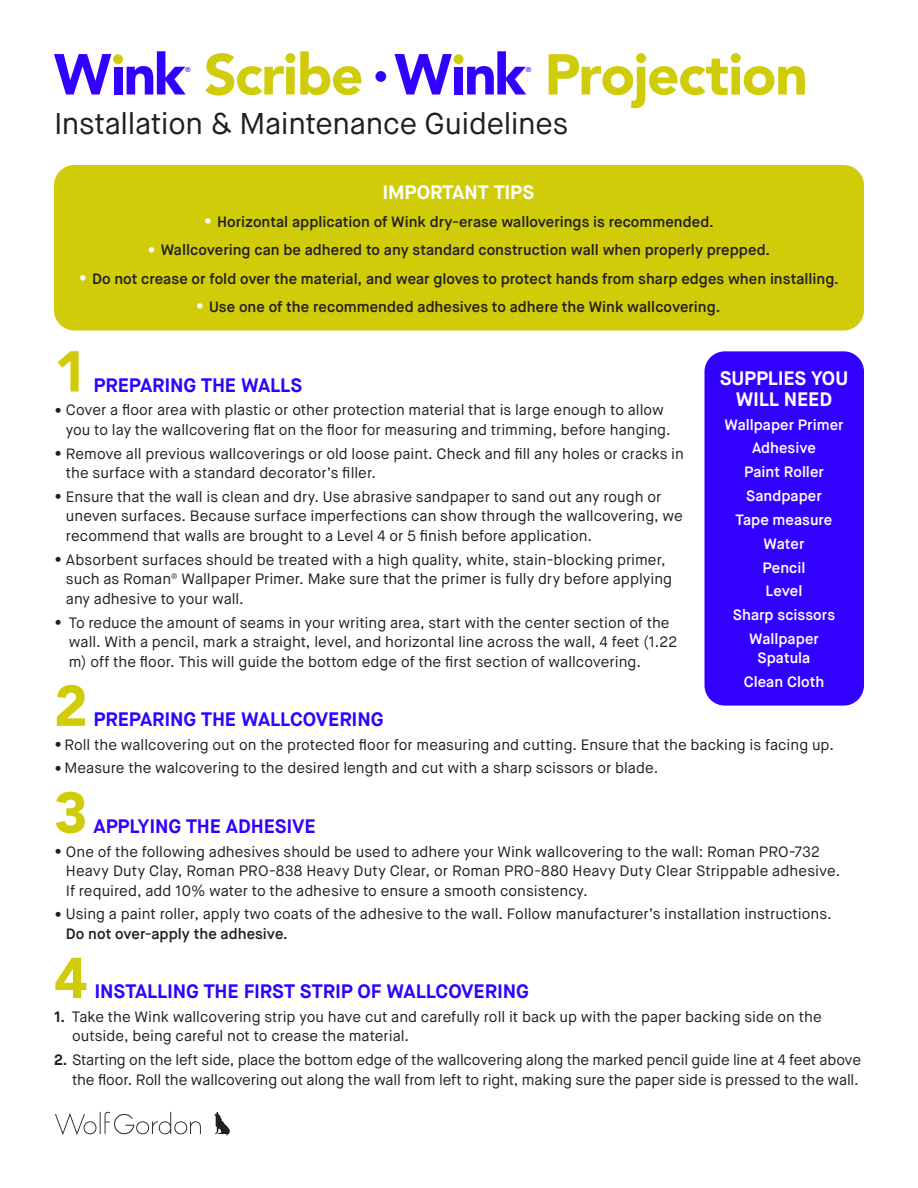
<style>
.page{position:relative;width:918px;height:1188px;background:#fff}
.page>*{position:absolute;margin:0;border:0;box-sizing:border-box;transform-origin:0 0}
.t1{font:900 57px "Avenir";letter-spacing:-.025em;color:#d0cc09}
.t2{font:30px "Maison Neue";letter-spacing:-.01em;color:#231f20}
.t3{font:700 19.5px "Maison Neue";letter-spacing:-.005em;color:#3200ff}
.t4{font:700 19.5px/21px "Maison Neue";letter-spacing:-.005em;color:#fff;text-align:center}
.t5{font:15px/19.5px "Maison Neue";color:#231f20}
.t6{font:600 15px "Maison Neue";color:#231f20}
.t7{font:600 15px/23.9px "Maison Neue";color:#fff;text-align:center}
.t8{font:6.9px "Avenir";color:#3200ff}
.s1{font-size:30px;color:#3200ff}
.s2{font-size:24px;color:#fff}
.s3{font-size:27px}
.s4{font-weight:600}
.s5{font-weight:700}
</style>
<div class="page">
<div style="left:54px;top:165px;width:810px;height:165px;background:#d0cc09;border-radius:20px"></div>
<svg style="left:215px;top:1112px;width:15px;height:24px"></svg>
<svg style="left:55px;top:1112px;width:146px;height:23px"></svg>
<div style="left:705px;top:351px;width:159px;height:355px;background:#3200ff;border-radius:20px"></div>
<div style="left:454px;top:54px;width:10px;height:10px;background:#d0cc09;border-radius:50%"></div>
<div style="left:454px;top:67px;width:9px;height:27px;background:#3200ff"></div>
<svg style="left:467px;top:51px;width:59px;height:43px"></svg>
<svg style="left:394px;top:54px;width:58px;height:41px"></svg>
<div style="left:113px;top:54px;width:10px;height:10px;background:#d0cc09;border-radius:50%"></div>
<div style="left:114px;top:67px;width:8px;height:27px;background:#3200ff"></div>
<svg style="left:127px;top:51px;width:59px;height:43px"></svg>
<svg style="left:54px;top:54px;width:57px;height:41px"></svg>
<h1 class="t1" style="left:204px;top:26px;width:186px">Scribe <span class="s1">•</span></h1>
<h1 class="t1" style="left:545px;top:26px;width:265px">Projection</h1>
<h2 class="t2" style="left:54px;top:104px;width:516px">Installation &amp; Maintenance Guidelines</h2>
<p class="t8" style="left:185px;top:64px;width:7px">®</p>
<p class="t8" style="left:526px;top:64px;width:7px">®</p>
<h3 class="t4" style="left:382px;top:182px;width:153px">IMPORTANT TIPS</h3>
<p class="t6" style="left:204px;top:212px;width:511px"><span class="s2">•</span> Horizontal application of Wink dry-erase walloverings is recommended.</p>
<p class="t6" style="left:148px;top:241px;width:624px"><span class="s2">•</span> Wallcovering can be adhered to any standard construction wall when properly prepped.</p>
<p class="t6" style="left:79px;top:269px;width:761px"><span class="s2">•</span> Do not crease or fold over the material, and wear gloves to protect hands from sharp edges when installing.</p>
<p class="t6" style="left:196px;top:297px;width:526px"><span class="s2">•</span> Use one of the recommended adhesives to adhere the Wink wallcovering.</p>
<h1 class="t1" style="left:54px;top:323px;width:35px">1</h1>
<h3 class="t4" style="left:720px;top:368px;width:130px">SUPPLIES YOU<br>WILL NEED</h3>
<p class="t7" style="left:724px;top:413px;width:121px">Wallpaper Primer<br>Adhesive<br>Paint Roller<br>Sandpaper<br>Tape measure<br>Water<br>Pencil<br>Level<br>Sharp scissors<br>Wallpaper</p>
<p class="t7" style="left:744px;top:646px;width:82px">Spatula<br>Clean Cloth</p>
<h3 class="t3" style="left:94px;top:372px;width:210px">PREPARING THE WALLS</h3>
<p class="t5" style="left:66px;top:401px;width:606px;text-indent:-12px"><span class="s3">•</span> Cover a floor area with plastic or other protection material that is large enough to allow you to lay the wallcovering flat on the floor for measuring and trimming, before hanging.</p>
<p class="t5" style="left:66px;top:444px;width:620px;text-indent:-12px"><span class="s3">•</span> Remove all previous wallcoverings or old loose paint. Check and fill any holes or cracks in the surface with a standard decorator’s filler.</p>
<p class="t5" style="left:66px;top:487px;width:619px;text-indent:-12px"><span class="s3">•</span> Ensure that the wall is clean and dry. Use abrasive sandpaper to sand out any rough or uneven surfaces. Because surface imperfections can show through the wallcovering, we recommend that walls are brought to a Level 4 or 5 finish before application.</p>
<p class="t5" style="left:66px;top:550px;width:608px;text-indent:-12px"><span class="s3">•</span> Absorbent surfaces should be treated with a high quality, white, stain-blocking primer, such as Roman® Wallpaper Primer. Make sure that the primer is fully dry before applying any adhesive to your wall.</p>
<p class="t5" style="left:69px;top:613px;width:610px;text-indent:-15px"><span class="s3">•</span> To reduce the amount of seams in your writing area, start with the center section of the wall. With a pencil, mark a straight, level, and horizontal line across the wall, 4 feet (1.22 m) off the floor. This will guide the bottom edge of the first section of wallcovering.</p>
<h1 class="t1" style="left:54px;top:657px;width:35px">2</h1>
<h3 class="t3" style="left:94px;top:707px;width:291px">PREPARING THE WALLCOVERING</h3>
<p class="t5" style="left:54px;top:735px;width:782px"><span class="s3">•</span>Roll the wallcovering out on the protected floor for measuring and cutting. Ensure that the backing is facing up.</p>
<p class="t5" style="left:54px;top:759px;width:606px"><span class="s3">•</span> Measure the walcovering to the desired length and cut with a sharp scissors or blade.</p>
<h1 class="t1" style="left:54px;top:764px;width:35px">3</h1>
<h3 class="t3" style="left:94px;top:814px;width:224px">APPLYING THE ADHESIVE</h3>
<p class="t5" style="left:66px;top:842px;width:776px;text-indent:-12px"><span class="s3">•</span> One of the following adhesives should be used to adhere your Wink wallcovering to the wall: Roman PRO-732<br>Heavy Duty Clay, Roman PRO-838 Heavy Duty Clear, or Roman PRO-880 Heavy Duty Clear Strippable adhesive.<br>If required, add 10% water to the adhesive to ensure a smooth consistency.</p>
<p class="t5" style="left:66px;top:905px;width:767px;text-indent:-12px"><span class="s3">•</span> Using a paint roller, apply two coats of the adhesive to the wall. Follow manufacturer’s installation instructions.<br><span class="s4">Do not over-apply the adhesive.</span></p>
<h1 class="t1" style="left:54px;top:929px;width:35px">4</h1>
<h3 class="t3" style="left:95px;top:979px;width:436px">INSTALLING THE FIRST STRIP OF WALLCOVERING</h3>
<p class="t5" style="left:72px;top:1007px;width:751px;text-indent:-18px"><span class="s5">1.</span> Take the Wink wallcovering strip you have cut and carefully roll it back up with the paper backing side on the outside, being careful not to crease the material.</p>
<p class="t5" style="left:54px;top:1050px;width:809px;text-align:right"><span class="s5">2.</span> Starting on the left side, place the bottom edge of the wallcovering along the marked pencil guide line at 4 feet above the floor. Roll the wallcovering out along the wall from left to right, making sure the paper side is pressed to the wall.</p>
</div>
